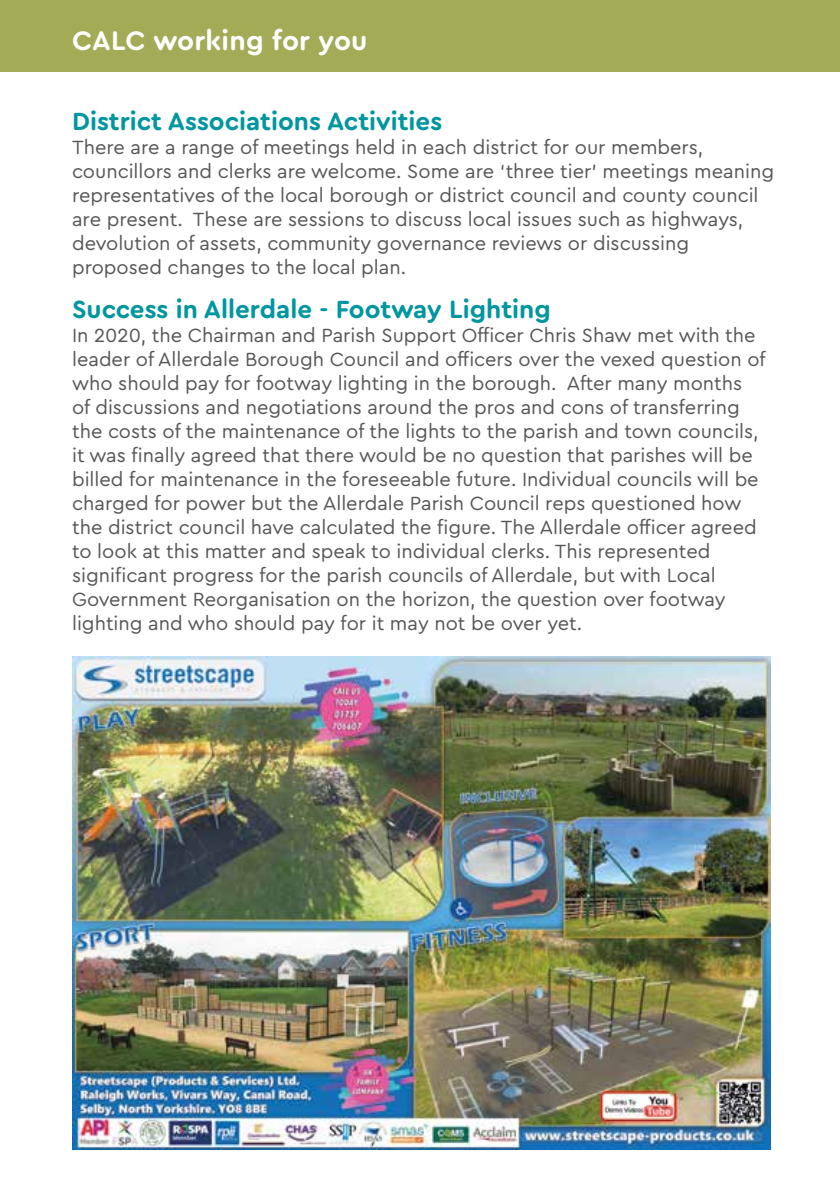
<style>
.page{position:relative;width:840px;height:1191px;background:#fff}
.page>*{position:absolute;margin:0;border:0;box-sizing:border-box;transform-origin:0 0}
.t1{font:700 28px "Cera Round Basic";letter-spacing:.01em;color:#fff}
.t2{font:700 26px "Cera Round Basic";color:#0096a0}
.t3{font:20px/24px "Cera Round Basic";color:#575756}
</style>
<div class="page">
<div style="left:0;top:0;width:839px;height:72px;background:#a3ab57"></div>
<img style="left:72px;top:656px;width:698px;height:493px">
<h1 class="t1" style="left:72px;top:23px;width:297px">CALC working for you</h1>
<h2 class="t2" style="left:72px;top:105px;width:371px">District Associations Activities</h2>
<p class="t3" style="left:72px;top:135px;width:703px">There are a range of meetings held in each district for our members, councillors and clerks are welcome. Some are ‘three tier’ meetings meaning representatives of the local borough or district council and county council are present. These are sessions to discuss local issues such as highways, devolution of assets, community governance reviews or discussing proposed changes to the local plan.</p>
<h2 class="t2" style="left:72px;top:293px;width:480px">Success in Allerdale - Footway Lighting</h2>
<p class="t3" style="left:72px;top:323px;width:694px">In 2020, the Chairman and Parish Support Officer Chris Shaw met with the leader of Allerdale Borough Council and officers over the vexed question of who should pay for footway lighting in the borough. After many months of discussions and negotiations around the pros and cons of transferring the costs of the maintenance of the lights to the parish and town councils, it was finally agreed that there would be no question that parishes will be billed for maintenance in the foreseeable future. Individual councils will be charged for power but the Allerdale Parish Council reps questioned how the district council have calculated the figure. The Allerdale officer agreed to look at this matter and speak to individual clerks. This represented significant progress for the parish councils of Allerdale, but with Local Government Reorganisation on the horizon, the question over footway lighting and who should pay for it may not be over yet.</p>
</div>
